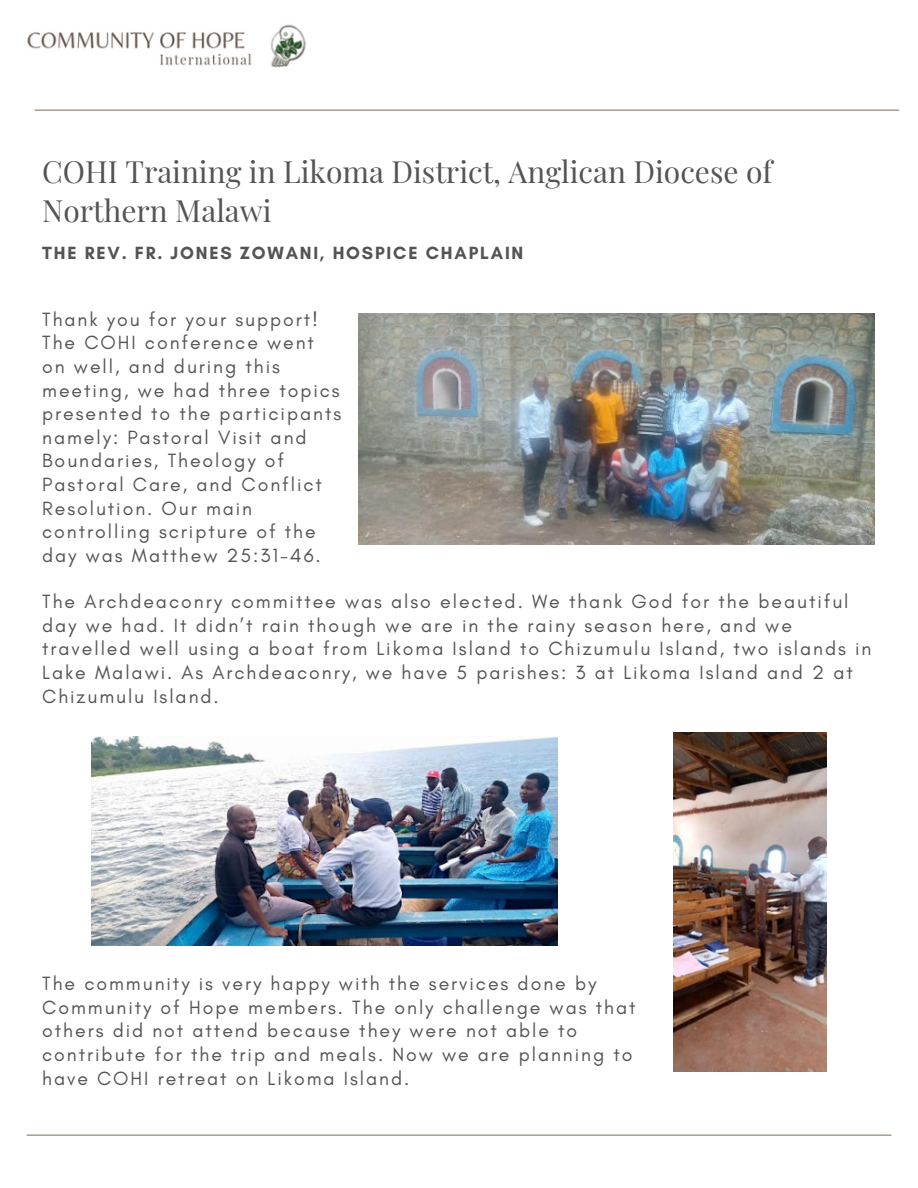
<style>
.page{position:relative;width:918px;height:1188px;background:#fff}
.page>*{position:absolute;margin:0;border:0;box-sizing:border-box;transform-origin:0 0}
.t1{font:30px/38.2px "Playfair Display";color:#545454}
.t2{font:19.5px/23.7px "Glacial Indifference";letter-spacing:.1em;color:#545454}
.t3{font:700 18px "Glacial Indifference";letter-spacing:.1em;color:#545454}
</style>
<div class="page">
<img style="left:27px;top:24px;width:279px;height:43px">
<hr style="left:35px;top:110px;width:864px;height:1px;background:#8c7c6d">
<img style="left:359px;top:313px;width:515px;height:232px">
<img style="left:92px;top:736px;width:466px;height:209px">
<img style="left:674px;top:733px;width:153px;height:338px">
<hr style="left:27px;top:1135px;width:864px;height:1px;background:#8c7c6d">
<h1 class="t1" style="left:42px;top:152px;width:732px">COHI Training in Likoma District, Anglican Diocese of<br>Northern Malawi</h1>
<p class="t3" style="left:42px;top:242px;width:483px">THE REV. FR. JONES ZOWANI, HOSPICE CHAPLAIN</p>
<p class="t2" style="left:42px;top:307px;width:300px">Thank you for your support!<br>The COHI conference went on well, and during this meeting, we had three topics presented to the participants namely: Pastoral Visit and<br>Boundaries, Theology of<br>Pastoral Care, and Conflict<br>Resolution. Our main controlling scripture of the day was Matthew 25:31-46.</p>
<p class="t2" style="left:42px;top:590px;width:831px">The Archdeaconry committee was also elected. We thank God for the beautiful day we had. It didn’t rain though we are in the rainy season here, and we travelled well using a boat from Likoma Island to Chizumulu Island, two islands in Lake Malawi. As Archdeaconry, we have 5 parishes: 3 at Likoma Island and 2 at Chizumulu Island.</p>
<p class="t2" style="left:42px;top:971px;width:595px">The community is very happy with the services done by Community of Hope members. The only challenge was that others did not attend because they were not able to contribute for the trip and meals. Now we are planning to have COHI retreat on Likoma Island.</p>
</div>
